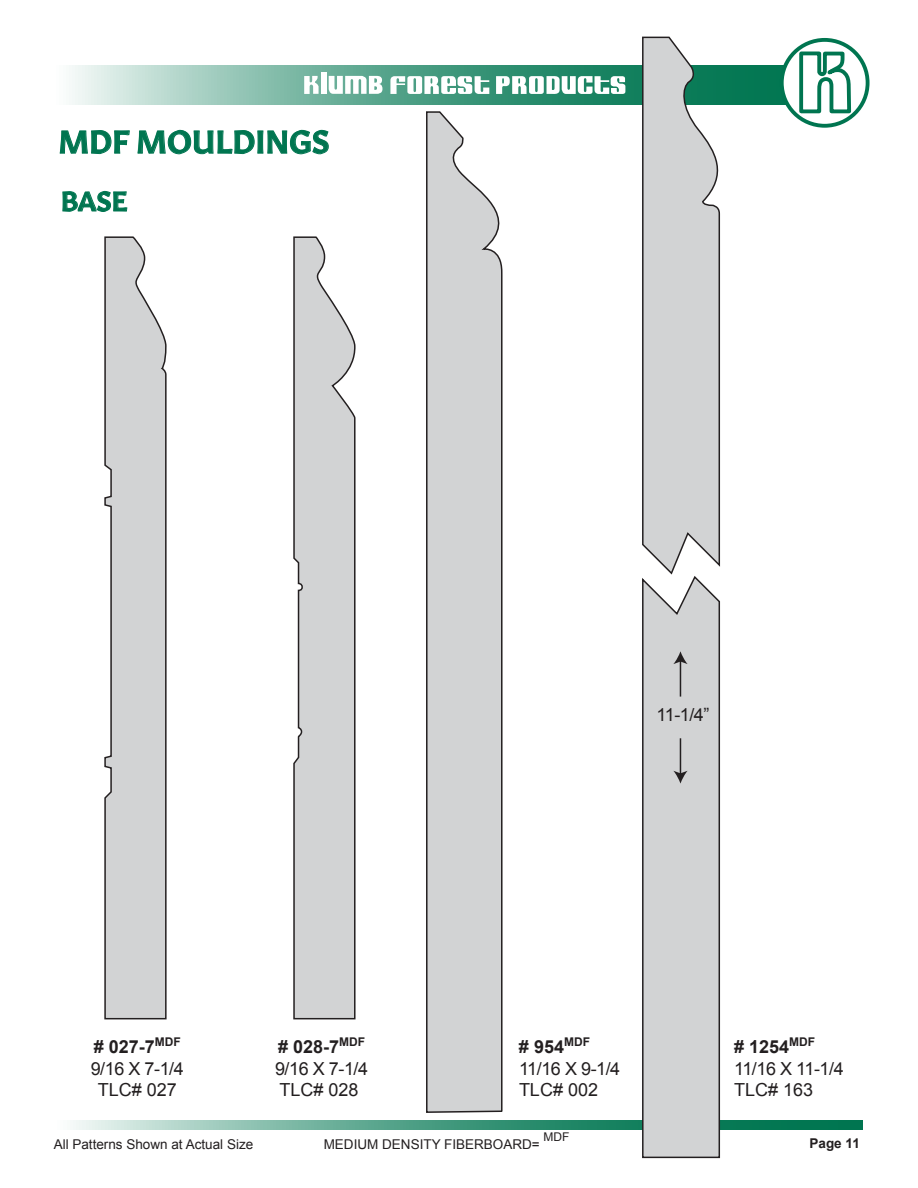
<style>
.page{position:relative;width:918px;height:1188px;background:#fff}
.page>*{position:absolute;margin:0;border:0;box-sizing:border-box;transform-origin:0 0}
.t1{font:600 31.5px "Gitan Latn";color:#007550}
.t2{font:600 27px "Gitan Latn";color:#007550}
.t3{font:18px/21.6px "Arial";color:#231f20}
.t4{font:13.5px "Arial";color:#231f20}
.t5{font:700 13.5px "Arial";color:#231f20}
.t6{font:12px "Arial";color:#231f20}
.s1{font-weight:700}
</style>
<div class="page">
<svg style="left:73px;top:1121px;width:790px;height:9px;background:#57a48c"></svg>
<svg style="left:72px;top:65px;width:715px;height:39px;background:#6db09b"></svg>
<svg style="left:782px;top:40px;width:86px;height:86px"></svg>
<div style="left:780px;top:38px;width:90px;height:90px;border:4px solid #007550;border-radius:50%"></div>
<svg style="left:797px;top:50px;width:56px;height:65px"></svg>
<svg style="left:60px;top:130px;width:70px;height:24px"></svg>
<svg style="left:138px;top:130px;width:191px;height:24px"></svg>
<svg style="left:63px;top:191px;width:64px;height:21px"></svg>
<svg style="left:426px;top:111px;width:77px;height:1002px;background:#cdcecf"></svg>
<svg style="left:104px;top:236px;width:63px;height:784px;background:#cfd0d0"></svg>
<svg style="left:293px;top:236px;width:63px;height:784px;background:#cfd0d1"></svg>
<svg style="left:641px;top:36px;width:87px;height:539px"></svg>
<svg style="left:641px;top:576px;width:80px;height:583px;background:#cccdce"></svg>
<div style="left:321px;top:72px;width:5px;height:22px;background:#fff"></div>
<svg style="left:304px;top:76px;width:15px;height:18px"></svg>
<svg style="left:329px;top:76px;width:53px;height:18px"></svg>
<svg style="left:390px;top:76px;width:99px;height:18px"></svg>
<svg style="left:496px;top:76px;width:129px;height:18px"></svg>
<hr style="left:680px;top:738px;width:1px;height:37px;background:#231f20">
<svg style="left:673px;top:771px;width:15px;height:13px"></svg>
<hr style="left:680px;top:660px;width:1px;height:37px;background:#231f20">
<svg style="left:673px;top:651px;width:15px;height:13px"></svg>
<h1 class="t1" style="left:58px;top:115px;width:273px">MDF MOULDINGS</h1>
<h2 class="t2" style="left:61px;top:178px;width:68px">BASE</h2>
<p class="t3" style="left:657px;top:705px;width:54px">11-1/4”</p>
<p class="t3" style="left:91px;top:1036px;width:95px;text-align:center"><span class="s1"># 027-7</span><sup>MDF<br></sup>9/16 X 7-1/4<br>TLC# 027</p>
<p class="t3" style="left:734px;top:1036px;width:111px"><span class="s1"># 1254</span><sup>MDF<br></sup>11/16 X 11-1/4<br>TLC# 163</p>
<p class="t3" style="left:275px;top:1036px;width:95px"><span class="s1"># 028-7</span><sup>MDF<br></sup>9/16 X 7-1/4<br>TLC# 028</p>
<p class="t3" style="left:519px;top:1036px;width:103px"><span class="s1"># 954</span><sup>MDF<br></sup>11/16 X 9-1/4<br>TLC# 002</p>
<p class="t6" style="left:544px;top:1129px;width:27px">MDF</p>
<p class="t4" style="left:54px;top:1135px;width:201px">All Patterns Shown at Actual Size</p>
<p class="t4" style="left:324px;top:1135px;width:218px">MEDIUM DENSITY FIBERBOARD=</p>
<p class="t5" style="left:810px;top:1134px;width:52px">Page 11</p>
</div>
